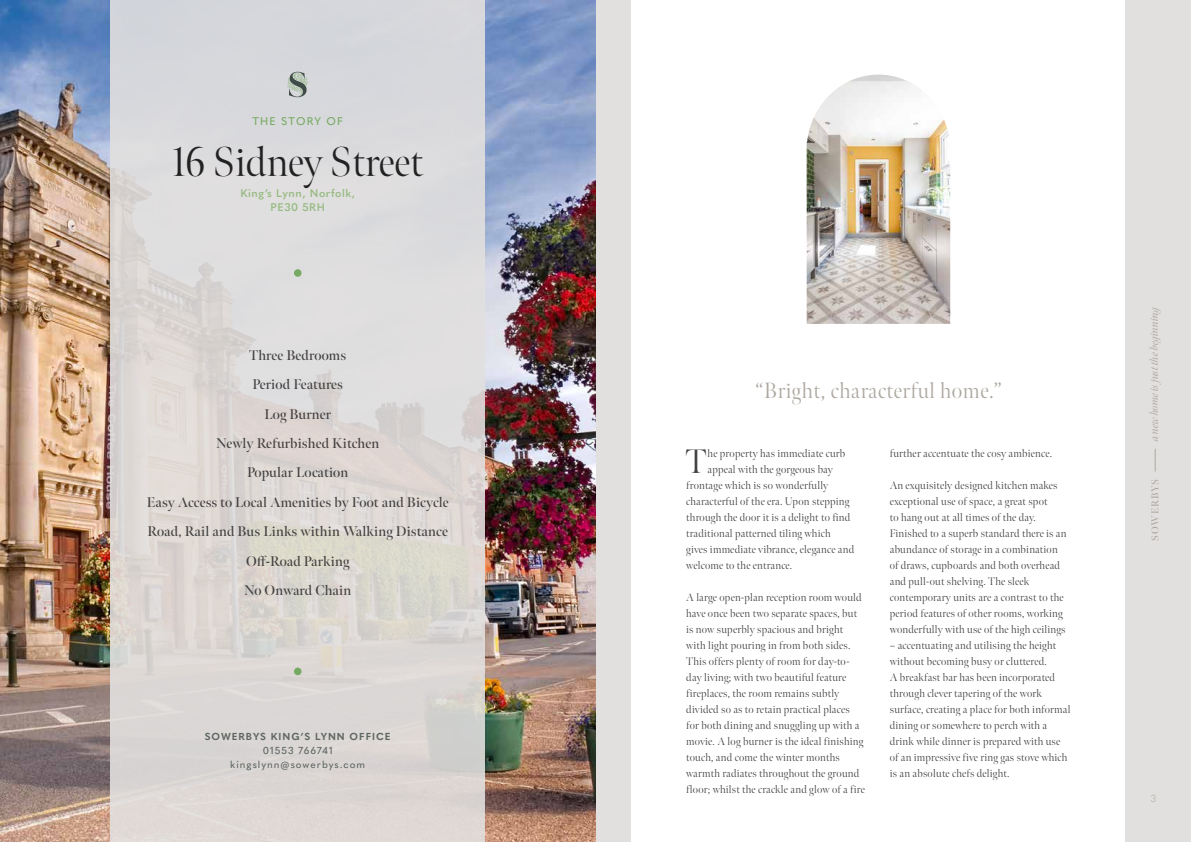
<style>
.page{position:relative;width:1191px;height:842px;background:#fff}
.page>*{position:absolute;margin:0;border:0;box-sizing:border-box;transform-origin:0 0}
.t1{font:300 41.5px "Meno Banner";color:#222223}
.t2{font:300 34px "Meno Banner";color:#434141}
.t3{font:300 22px "Meno Banner";letter-spacing:.025em;color:#ada8a0}
.t4{font:600 14px/29.3px "Meno Banner";letter-spacing:.01em;color:#434141;text-align:center}
.t5{font:300 11px/16px "Meno Banner";letter-spacing:.02em;color:#434141}
.t6{font:italic 11px "Meno Banner";letter-spacing:-.01em;color:#ada8a0}
.t7{font:600 11px/14px "Quasimoda";letter-spacing:.05em;color:#96ba81;text-align:center}
.t8{font:500 11px "Quasimoda";letter-spacing:.1em;color:#76aa62}
.t9{font:500 10px/14px "Quasimoda";letter-spacing:.1em;color:#5e6662;text-align:center}
.t10{font:700 10px "Quasimoda";letter-spacing:.1em;color:#5e6662}
.t11{font:600 10px "Meno Banner";letter-spacing:.08em;color:#ada8a0}
.t12{font:300 10px "Quasimoda";color:#ada8a0}
</style>
<div class="page">
<div style="left:595px;top:0;width:596px;height:842px;background:#e2e0df"></div>
<svg style="left:1155px;top:449px;width:1px;height:22px"></svg>
<img style="left:0;top:0;width:595px;height:842px">
<div style="left:111px;top:0;width:374px;height:842px;background:linear-gradient(to right,#dcd8d7,#dbd9d8)"></div>
<div style="left:294px;top:269px;width:7px;height:8px;background:#76aa62;border-radius:50%"></div>
<div style="left:294px;top:668px;width:7px;height:7px;background:#76aa62;border-radius:50%"></div>
<svg style="left:287px;top:72px;width:21px;height:25px"></svg>
<div style="left:631px;top:0;width:494px;height:842px;background:#fff"></div>
<img style="left:806px;top:75px;width:144px;height:249px">
<p class="t8" style="left:252px;top:113px;width:92px">THE STORY OF</p>
<h1 class="t1" style="left:172px;top:137px;width:252px">16 Sidney Street</h1>
<p class="t7" style="left:240px;top:186px;width:116px">King’s Lynn, Norfolk,<br>PE30 5RH</p>
<p class="t4" style="left:147px;top:341px;width:303px">Three Bedrooms<br>Period Features<br>Log Burner<br>Newly Refurbished Kitchen<br>Popular Location<br>Easy Access to Local Amenities by Foot and Bicycle<br>Road, Rail and Bus Links within Walking Distance<br>Off-Road Parking<br>No Onward Chain</p>
<p class="t10" style="left:205px;top:728px;width:187px">SOWERBYS KING’S LYNN OFFICE</p>
<p class="t9" style="left:230px;top:742px;width:136px">01553 766741 kingslynn@sowerbys.com</p>
<h3 class="t3" style="left:755px;top:377px;width:248px">“Bright, characterful home.”</h3>
<h2 class="t2" style="left:685px;top:441px;width:23px">T</h2>
<p class="t5" style="left:707px;top:445px;width:139px">he property has immediate curb</p>
<p class="t5" style="left:707px;top:461px;width:127px">appeal with the gorgeous bay</p>
<p class="t5" style="left:686px;top:477px;width:143px">frontage which is so wonderfully</p>
<p class="t5" style="left:686px;top:493px;width:165px">characterful of the era. Upon stepping</p>
<p class="t5" style="left:686px;top:509px;width:166px">through the door it is a delight to find</p>
<p class="t5" style="left:686px;top:525px;width:146px">traditional patterned tiling which</p>
<p class="t5" style="left:686px;top:541px;width:169px">gives immediate vibrance, elegance and</p>
<p class="t5" style="left:686px;top:557px;width:108px">welcome to the entrance.</p>
<p class="t5" style="left:686px;top:589px;width:180px">A large open-plan reception room would have once been two separate spaces, but is now superbly spacious and bright with light pouring in from both sides.<br>This offers plenty of room for day-to&shy;day living; with two beautiful feature fireplaces, the room remains subtly divided so as to retain practical places for both dining and snuggling up with a movie. A log burner is the ideal finishing touch, and come the winter months warmth radiates throughout the ground floor; whilst the crackle and glow of a fire</p>
<p class="t5" style="left:889px;top:446px;width:164px">further accentuate the cosy ambience.</p>
<p class="t5" style="left:889px;top:478px;width:178px">An exquisitely designed kitchen makes exceptional use of space, a great spot<br>to hang out at all times of the day.<br>Finished to a superb standard there is an abundance of storage in a combination of draws, cupboards and both overhead and pull-out shelving. The sleek contemporary units are a contrast to the period features of other rooms, working wonderfully with use of the high ceilings</p>
<p class="t5" style="left:889px;top:638px;width:182px">– accentuating and utilising the height without becoming busy or cluttered.<br>A breakfast bar has been incorporated through clever tapering of the work surface, creating a place for both informal dining or somewhere to perch with a drink while dinner is prepared with use of an impressive five ring gas stove which is an absolute chefs delight.</p>
<p class="t6" style="left:1147px;top:441px;width:138px;rotate:-90deg">a new home is just the beginning</p>
<p class="t11" style="left:1149px;top:541px;width:63px;rotate:-90deg">SOWERBYS</p>
<p class="t12" style="left:1150px;top:791px;width:7px">3</p>
</div>
